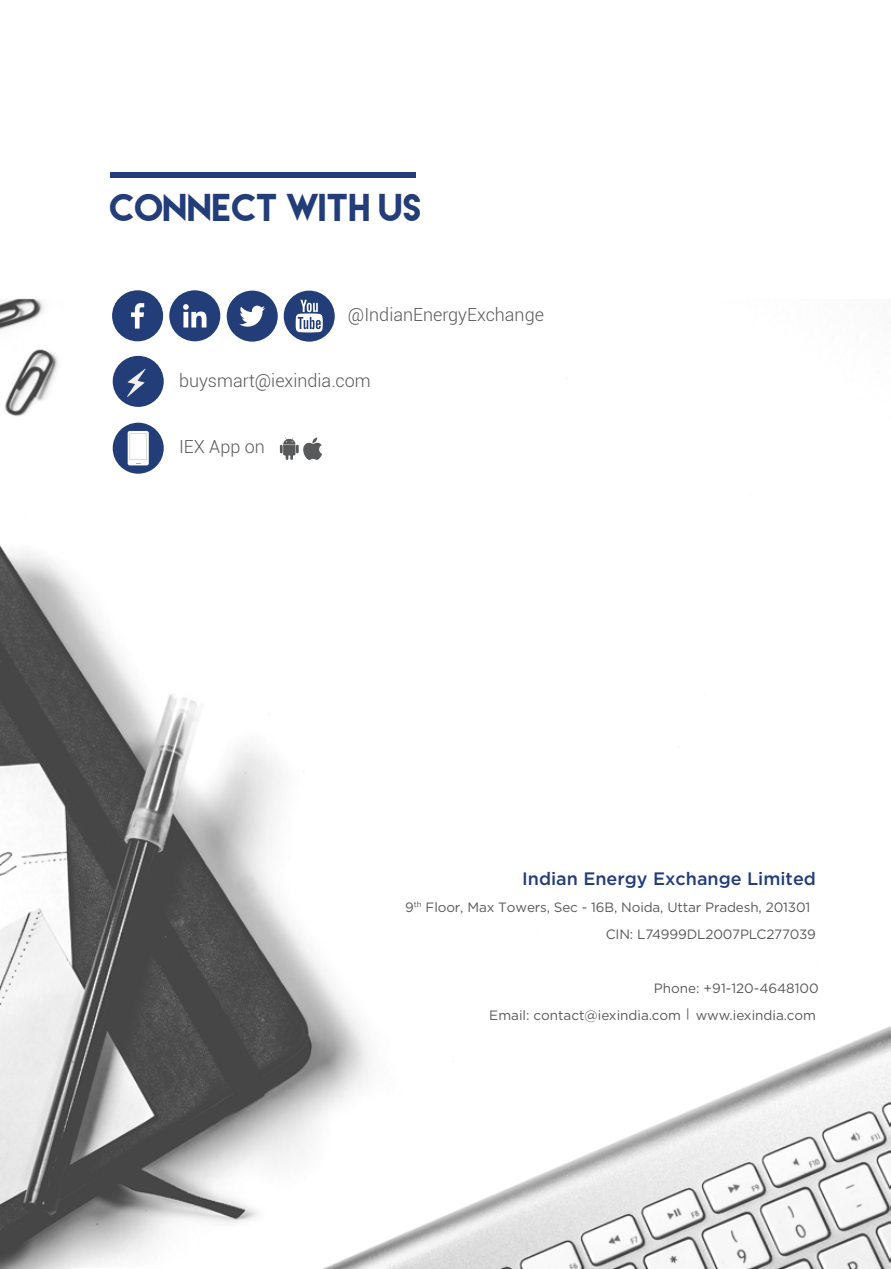
<style>
.page{position:relative;width:891px;height:1269px;background:#fff}
.page>*{position:absolute;margin:0;border:0;box-sizing:border-box;transform-origin:0 0}
.t1{font:34.5px "Lemon Milk";color:#223d78}
.t2{font:300 18px "Roboto";color:#58595b}
.t3{font:500 18px "Gotham";color:#223d78}
.t4{font:13.5px/27px "Gotham";letter-spacing:-.01em;color:#58595b}
.s1{font-size:12.15px}
</style>
<div class="page">
<img style="left:0;top:290px;width:891px;height:979px">
<div style="left:110px;top:172px;width:306px;height:6px;background:#223d78"></div>
<div style="left:113px;top:356px;width:51px;height:51px;background:#223d78;border-radius:50%"></div>
<svg style="left:127px;top:369px;width:19px;height:28px"></svg>
<div style="left:227px;top:291px;width:51px;height:51px;background:#223d78;border-radius:50%"></div>
<svg style="left:239px;top:306px;width:26px;height:21px"></svg>
<div style="left:112px;top:290px;width:51px;height:51px;background:#223d78;border-radius:50%"></div>
<svg style="left:131px;top:303px;width:13px;height:26px"></svg>
<div style="left:169px;top:290px;width:51px;height:51px;background:#223d78;border-radius:50%"></div>
<svg style="left:183px;top:304px;width:24px;height:24px"></svg>
<div style="left:284px;top:291px;width:51px;height:51px;background:#223d78;border-radius:50%"></div>
<svg style="left:296px;top:300px;width:27px;height:33px"></svg>
<div style="left:113px;top:423px;width:51px;height:51px;background:#223d78;border-radius:50%"></div>
<svg style="left:128px;top:431px;width:21px;height:34px"></svg>
<svg style="left:130px;top:433px;width:17px;height:31px"></svg>
<svg style="left:280px;top:437px;width:42px;height:23px"></svg>
<h1 class="t1" style="left:110px;top:190px;width:314px">CONNECT WITH US</h1>
<h2 class="t2" style="left:348px;top:302px;width:197px">@IndianEnergyExchange</h2>
<h2 class="t2" style="left:179px;top:368px;width:193px">buysmart@iexindia.com</h2>
<h2 class="t2" style="left:179px;top:435px;width:87px">IEX App on</h2>
<h2 class="t3" style="left:522px;top:867px;width:295px">Indian Energy Exchange Limited</h2>
<p class="t4" style="left:606px;top:893px;width:212px;text-indent:-201px">9<sup>th</sup> Floor, Max Towers, Sec - 16B, Noida, Uttar Pradesh, 201301<br>CIN: L74999DL2007PLC277039</p>
<p class="t4" style="left:489px;top:974px;width:331px;text-align:right">Phone: +91-120-4648100<br>Email: contact@iexindia.com <span class="s1">|</span> www.iexindia.com</p>
</div>
